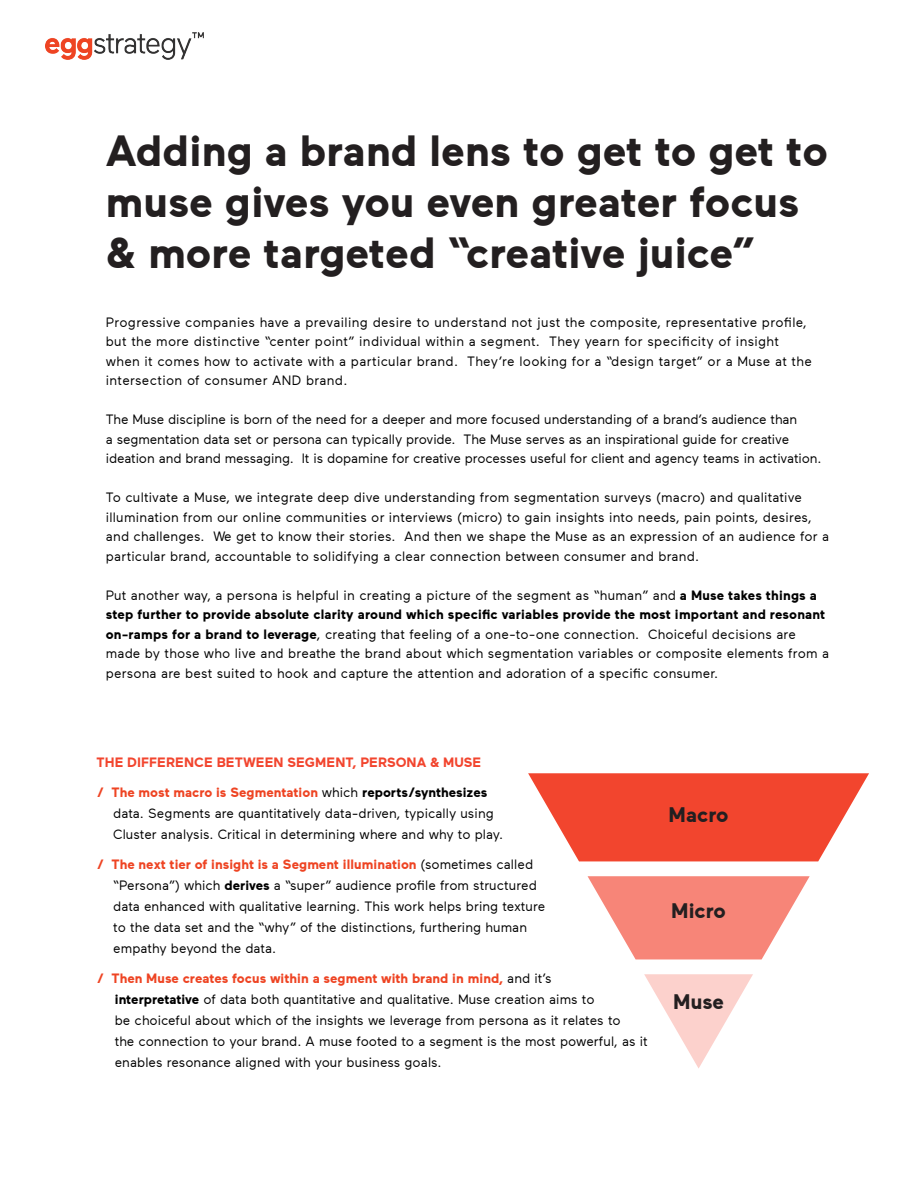
<style>
.page{position:relative;width:918px;height:1188px;background:#fff}
.page>*{position:absolute;margin:0;border:0;box-sizing:border-box;transform-origin:0 0}
.t1{font:700 43.5px/51px "Maax";color:#231f20}
.t2{font:700 21px "Maax";color:#231f20}
.t3{font:13.5px/19.5px "Maax";letter-spacing:.005em;color:#000}
.t4{font:700 13.5px "Maax";color:#ee4423}
.t5{font:700 13.5px "Maax";color:#f2452e}
.s1{font-weight:700}
.s2{font-weight:400;color:#000}
.s3{color:#000}
</style>
<div class="page">
<svg style="left:644px;top:974px;width:109px;height:95px"></svg>
<svg style="left:528px;top:773px;width:341px;height:88px;background:#f3614d"></svg>
<svg style="left:588px;top:876px;width:222px;height:83px"></svg>
<img style="left:46px;top:32px;width:158px;height:27px">
<p class="t1" style="left:106px;top:126px;width:724px">Adding a brand lens to get to get to muse gives you even greater focus &amp; more targeted “creative juice”</p>
<p class="t3" style="left:106px;top:312px;width:708px">Progressive companies have a prevailing desire to understand not just the composite, representative profile, but the more distinctive “center point” individual within a segment. They yearn for specificity of insight when it comes how to activate with a particular brand. They’re looking for a “design target” or a Muse at the intersection of consumer AND brand.</p>
<p class="t3" style="left:106px;top:410px;width:717px">The Muse discipline is born of the need for a deeper and more focused understanding of a brand’s audience than<br>a segmentation data set or persona can typically provide. The Muse serves as an inspirational guide for creative ideation and brand messaging. It is dopamine for creative processes useful for client and agency teams in activation.</p>
<p class="t3" style="left:106px;top:488px;width:725px">To cultivate a Muse, we integrate deep dive understanding from segmentation surveys (macro) and qualitative illumination from our online communities or interviews (micro) to gain insights into needs, pain points, desires, and challenges. We get to know their stories. And then we shape the Muse as an expression of an audience for a particular brand, accountable to solidifying a clear connection between consumer and brand.</p>
<p class="t3" style="left:106px;top:585px;width:725px">Put another way, a persona is helpful in creating a picture of the segment as “human” and <span class="s1">a Muse takes things a step further to provide absolute clarity around which specific variables provide the most important and resonant on-ramps for a brand to leverage</span>, creating that feeling of a one-to-one connection. Choiceful decisions are made by those who live and breathe the brand about which segmentation variables or composite elements from a persona are best suited to hook and capture the attention and adoration of a specific consumer.</p>
<p class="t5" style="left:97px;top:755px;width:386px">THE DIFFERENCE BETWEEN SEGMENT, PERSONA &amp; MUSE</p>
<p class="t4" style="left:97px;top:785px;width:392px">/ The most macro is Segmentation <span class="s2">which</span> <span class="s3">reports/synthesizes</span></p>
<p class="t3" style="left:113px;top:804px;width:382px">data. Segments are quantitatively data-driven, typically using</p>
<p class="t3" style="left:113px;top:825px;width:391px">Cluster analysis. Critical in determining where and why to play.</p>
<p class="t4" style="left:97px;top:857px;width:438px">/ The next tier of insight is a Segment illumination <span class="s2">(sometimes called</span></p>
<p class="t3" style="left:113px;top:876px;width:425px">“Persona”) which <span class="s1">derives</span> a “super” audience profile from structured</p>
<p class="t3" style="left:113px;top:897px;width:434px">data enhanced with qualitative learning. This work helps bring texture</p>
<p class="t3" style="left:113px;top:918px;width:415px">to the data set and the “why” of the distinctions, furthering human</p>
<p class="t3" style="left:113px;top:939px;width:164px">empathy beyond the data.</p>
<p class="t4" style="left:97px;top:971px;width:456px">/ Then Muse creates focus within a segment with brand in mind, <span class="s2">and it’s</span></p>
<p class="t3" style="left:115px;top:990px;width:481px"><span class="s1">interpretative</span> of data both quantitative and qualitative. Muse creation aims to</p>
<p class="t3" style="left:115px;top:1011px;width:507px">be choiceful about which of the insights we leverage from persona as it relates to</p>
<p class="t3" style="left:115px;top:1032px;width:534px">the connection to your brand. A muse footed to a segment is the most powerful, as it</p>
<p class="t3" style="left:115px;top:1053px;width:328px">enables resonance aligned with your business goals.</p>
<p class="t2" style="left:669px;top:804px;width:61px">Macro</p>
<p class="t2" style="left:671px;top:900px;width:56px">Micro</p>
<p class="t2" style="left:673px;top:990px;width:52px">Muse</p>
</div>
